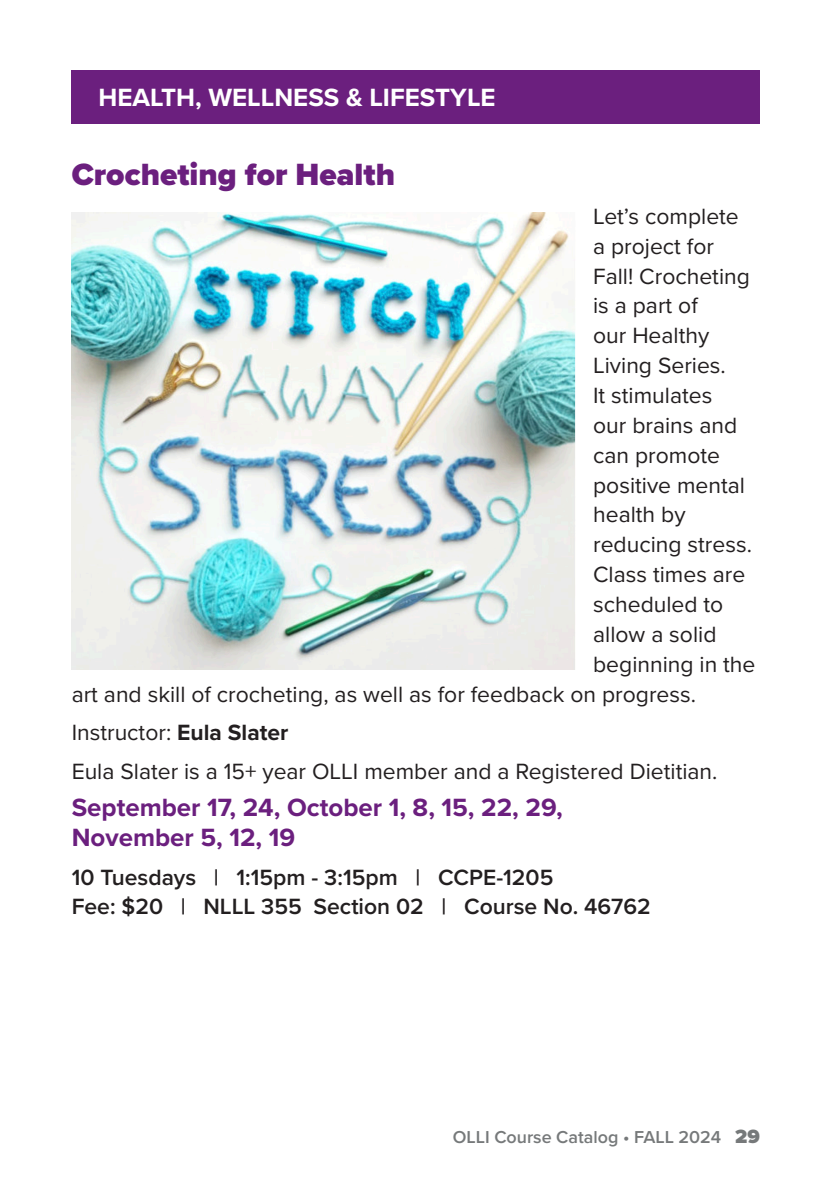
<style>
.page{position:relative;width:830px;height:1188px;background:#fff}
.page>*{position:absolute;margin:0;border:0;box-sizing:border-box;transform-origin:0 0}
.Class_Name{font:900 31.8px "Proxima Nova";color:#6b1f7e}
.body_copy{font:700 25.8px/29.8px "Proxima Nova";color:#6b1f7e}
.section_header{font:700 25.8px "Proxima Nova";color:#fff}
.body_copy-2{font:22.95px "Proxima Nova";color:#231f20}
.body_copy-3{font:600 22.95px/29.8px "Proxima Nova";color:#231f20}
.body_copy-4{font:600 17.85px "Proxima Nova";color:#76797a}
.s1{font-weight:700}
.s2{font-weight:900;font-size:19.95px}
</style>
<div class="page">
<div style="left:72px;top:70px;width:687px;height:54px;background:#6b1f7e"></div>
<img style="left:72px;top:213px;width:503px;height:457px">
<p class="section_header" style="left:99px;top:78px;width:398px">HEALTH, WELLNESS &amp; LIFESTYLE</p>
<p class="Class_Name" style="left:72px;top:151px;width:325px">Crocheting for Health</p>
<p class="body_copy-2" style="left:593px;top:199px;width:147px">Let’s complete</p>
<p class="body_copy-2" style="left:593px;top:229px;width:122px">a project for</p>
<p class="body_copy-2" style="left:593px;top:259px;width:158px">Fall! Crocheting</p>
<p class="body_copy-2" style="left:593px;top:289px;width:106px">is a part of</p>
<p class="body_copy-2" style="left:593px;top:319px;width:118px">our Healthy</p>
<p class="body_copy-2" style="left:593px;top:348px;width:134px">Living Series.</p>
<p class="body_copy-2" style="left:593px;top:378px;width:121px">It stimulates</p>
<p class="body_copy-2" style="left:593px;top:408px;width:146px">our brains and</p>
<p class="body_copy-2" style="left:593px;top:438px;width:128px">can promote</p>
<p class="body_copy-2" style="left:593px;top:468px;width:153px">positive mental</p>
<p class="body_copy-2" style="left:593px;top:498px;width:94px">health by</p>
<p class="body_copy-2" style="left:593px;top:528px;width:160px">reducing stress.</p>
<p class="body_copy-2" style="left:593px;top:557px;width:154px">Class times are</p>
<p class="body_copy-2" style="left:593px;top:587px;width:132px">scheduled to</p>
<p class="body_copy-2" style="left:593px;top:617px;width:125px">allow a solid</p>
<p class="body_copy-2" style="left:593px;top:647px;width:164px">beginning in the</p>
<p class="body_copy-2" style="left:72px;top:677px;width:626px">art and skill of crocheting, as well as for feedback on progress.</p>
<p class="body_copy-2" style="left:72px;top:716px;width:218px">Instructor: <span class="s1">Eula Slater</span></p>
<p class="body_copy-2" style="left:72px;top:754px;width:647px">Eula Slater is a 15+ year OLLI member and a Registered Dietitian.</p>
<p class="body_copy" style="left:72px;top:792px;width:492px">September 17, 24, October 1, 8, 15, 22, 29,<br>November 5, 12, 19</p>
<p class="body_copy-3" style="left:72px;top:861px;width:580px">10 Tuesdays | 1:15pm - 3:15pm | CCPE-1205<br>Fee: $20 | NLLL 355 Section 02 | Course No. 46762</p>
<p class="body_copy-4" style="left:453px;top:1124px;width:308px">OLLI Course Catalog • FALL 2024 <span class="s2">29</span></p>
</div>
